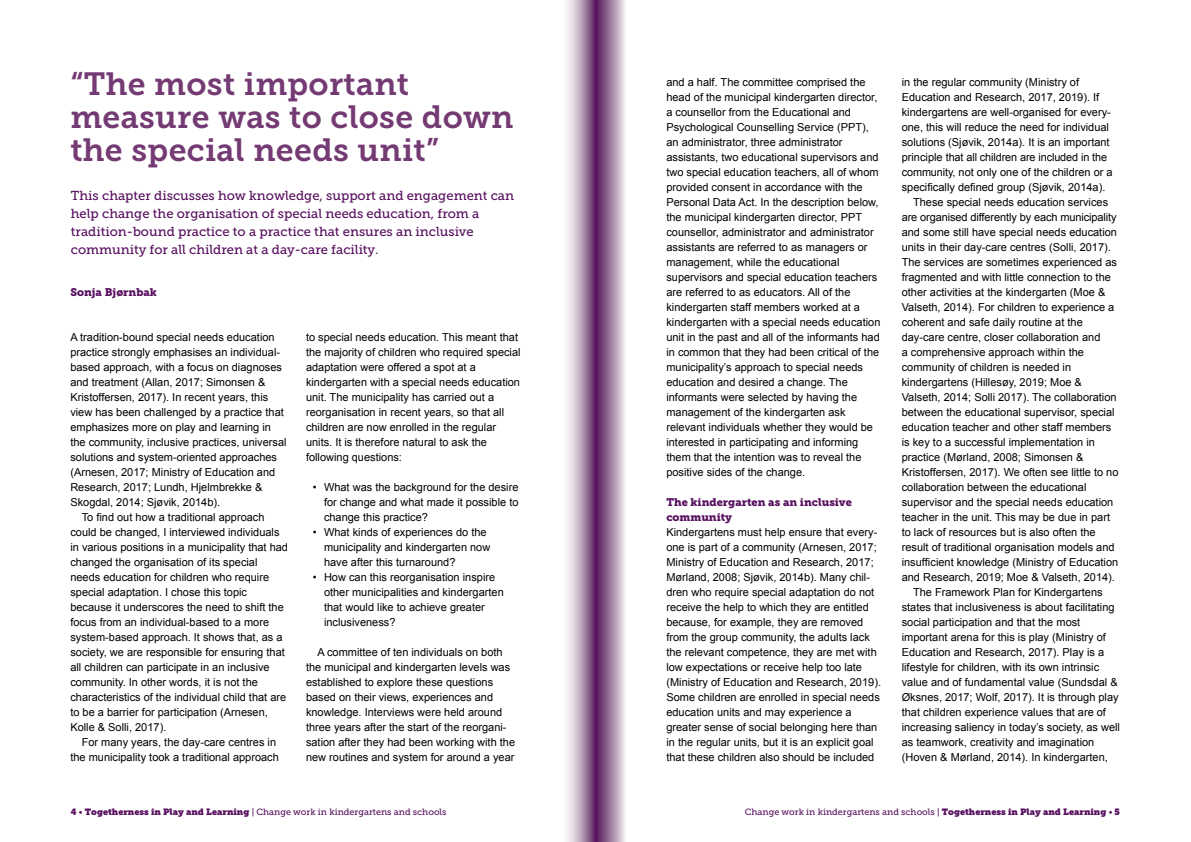
<style>
.page{position:relative;width:1191px;height:842px;background:#fff}
.page>*{position:absolute;margin:0;border:0;box-sizing:border-box;transform-origin:0 0}
.H1_Main_Title{font:32px/33px "Museo Slab 700";letter-spacing:.01em;color:#743a73}
.Ingress{font:13px/18px "Museo Slab 500";color:#570f5e}
.P_1st_paragraph{font:11px/15px "Arial";color:#000}
.Bullets{font:11px/15px "Arial";color:#000}
.H2_Subtitle_Purple{font:11px/15px "Museo Slab 900";color:#570f5e}
.P_1st_paragraph-2{font:11px "Museo Slab 900";color:#570f5e}
.t1{font:9px "Museo Slab 500";color:#570f5e}
.s1{font-family:"Museo Slab"}
</style>
<div class="page">
<svg style="left:566px;top:0;width:59px;height:842px;background:#aa8cac"></svg>
<h1 class="H1_Main_Title" style="left:70px;top:68px;width:444px">“The most important measure was to close down the special needs unit”</h1>
<p class="Ingress" style="left:71px;top:186px;width:445px">This chapter discusses how knowledge, support and engagement can help change the organisation of special needs education, from a tradition-bound practice to a practice that ensures an inclusive community for all children at a day-care facility.</p>
<p class="P_1st_paragraph-2" style="left:70px;top:286px;width:88px">Sonja Bjørnbak</p>
<p class="P_1st_paragraph" style="left:70px;top:330px;width:218px">A tradition-bound special needs education practice strongly emphasises an individual&shy;based approach, with a focus on diagnoses and treatment (Allan, 2017; Simonsen &amp; Kristoffersen, 2017). In recent years, this view has been challenged by a practice that emphasizes more on play and learning in the community, inclusive practices, universal solutions and system-oriented approaches (Arnesen, 2017; Ministry of Education and Research, 2017; Lundh, Hjelmbrekke &amp; Skogdal, 2014; Sjøvik, 2014b).</p>
<p class="P_1st_paragraph" style="left:70px;top:510px;width:219px;text-indent:11px">To find out how a traditional approach could be changed, I interviewed individuals in various positions in a municipality that had changed the organisation of its special needs education for children who require special adaptation. I chose this topic because it underscores the need to shift the focus from an individual-based to a more system-based approach. It shows that, as a society, we are responsible for ensuring that all children can participate in an inclusive community. In other words, it is not the characteristics of the individual child that are to be a barrier for participation (Arnesen, Kolle &amp; Solli, 2017).</p>
<p class="P_1st_paragraph" style="left:70px;top:735px;width:210px;text-align:right">For many years, the day-care centres in the municipality took a traditional approach</p>
<p class="P_1st_paragraph" style="left:306px;top:330px;width:216px">to special needs education. This meant that the majority of children who required special adaptation were offered a spot at a kindergarten with a special needs education unit. The municipality has carried out a reorganisation in recent years, so that all children are now enrolled in the regular units. It is therefore natural to ask the following questions:</p>
<p class="Bullets" style="left:324px;top:480px;width:196px;text-align:justify;text-indent:-11px">• What was the background for the desire for change and what made it possible to change this practice?</p>
<p class="Bullets" style="left:324px;top:525px;width:168px;text-indent:-11px">• What kinds of experiences do the municipality and kindergarten now have after this turnaround?</p>
<p class="Bullets" style="left:324px;top:570px;width:181px;text-indent:-11px">• How can this reorganisation inspire other municipalities and kindergarten that would like to achieve greater inclusiveness?</p>
<p class="P_1st_paragraph" style="left:306px;top:645px;width:211px;text-indent:11px">A committee of ten individuals on both the municipal and kindergarten levels was established to explore these questions based on their views, experiences and knowledge. Interviews were held around three years after the start of the reorgani&shy;sation after they had been working with the new routines and system for around a year</p>
<p class="t1" style="left:71px;top:807px;width:377px"><span class="s1">4</span> • <span class="s1">Togetherness in Play and Learning</span> | Change work in kindergartens and schools</p>
<p class="P_1st_paragraph" style="left:666px;top:75px;width:215px">and a half. The committee comprised the head of the municipal kindergarten director, a counsellor from the Educational and Psychological Counselling Service (PPT), an administrator, three administrator assistants, two educational supervisors and two special education teachers, all of whom provided consent in accordance with the Personal Data Act. In the description below, the municipal kindergarten director, PPT counsellor, administrator and administrator assistants are referred to as managers or management, while the educational supervisors and special education teachers are referred to as educators. All of the kindergarten staff members worked at a kindergarten with a special needs education unit in the past and all of the informants had in common that they had been critical of the municipality’s approach to special needs education and desired a change. The informants were selected by having the management of the kindergarten ask relevant individuals whether they would be interested in participating and informing them that the intention was to reveal the positive sides of the change.</p>
<h2 class="H2_Subtitle_Purple" style="left:666px;top:495px;width:187px">The kindergarten as an inclusive community</h2>
<p class="P_1st_paragraph" style="left:666px;top:525px;width:216px">Kindergartens must help ensure that every&shy;one is part of a community (Arnesen, 2017; Ministry of Education and Research, 2017; Mørland, 2008; Sjøvik, 2014b). Many chil&shy;dren who require special adaptation do not receive the help to which they are entitled because, for example, they are removed from the group community, the adults lack the relevant competence, they are met with low expectations or receive help too late (Ministry of Education and Research, 2019).<br>Some children are enrolled in special needs education units and may experience a greater sense of social belonging here than in the regular units, but it is an explicit goal that these children also should be included</p>
<p class="P_1st_paragraph" style="left:901px;top:75px;width:212px">in the regular community (Ministry of Education and Research, 2017, 2019). If kindergartens are well-organised for every&shy;one, this will reduce the need for individual solutions (Sjøvik, 2014a). It is an important principle that all children are included in the community, not only one of the children or a specifically defined group (Sjøvik, 2014a).</p>
<p class="P_1st_paragraph" style="left:901px;top:195px;width:218px;text-indent:11px">These special needs education services are organised differently by each municipality and some still have special needs education units in their day-care centres (Solli, 2017).<br>The services are sometimes experienced as fragmented and with little connection to the other activities at the kindergarten (Moe &amp; Valseth, 2014). For children to experience a coherent and safe daily routine at the day-care centre, closer collaboration and<br>a comprehensive approach within the community of children is needed in kindergartens (Hillesøy, 2019; Moe &amp; Valseth, 2014; Solli 2017). The collaboration between the educational supervisor, special education teacher and other staff members is key to a successful implementation in practice (Mørland, 2008; Simonsen &amp; Kristoffersen, 2017). We often see little to no collaboration between the educational supervisor and the special needs education teacher in the unit. This may be due in part to lack of resources but is also often the result of traditional organisation models and insufficient knowledge (Ministry of Education and Research, 2019; Moe &amp; Valseth, 2014).</p>
<p class="P_1st_paragraph" style="left:901px;top:585px;width:220px;text-indent:11px">The Framework Plan for Kindergartens states that inclusiveness is about facilitating social participation and that the most important arena for this is play (Ministry of Education and Research, 2017). Play is a lifestyle for children, with its own intrinsic value and of fundamental value (Sundsdal &amp; Øksnes, 2017; Wolf, 2017). It is through play that children experience values that are of increasing saliency in today’s society, as well as teamwork, creativity and imagination (Hoven &amp; Mørland, 2014). In kindergarten,</p>
<p class="t1" style="left:744px;top:807px;width:377px">Change work in kindergartens and schools | <span class="s1">Togetherness in Play and Learning</span> • <span class="s1">5</span></p>
</div>
